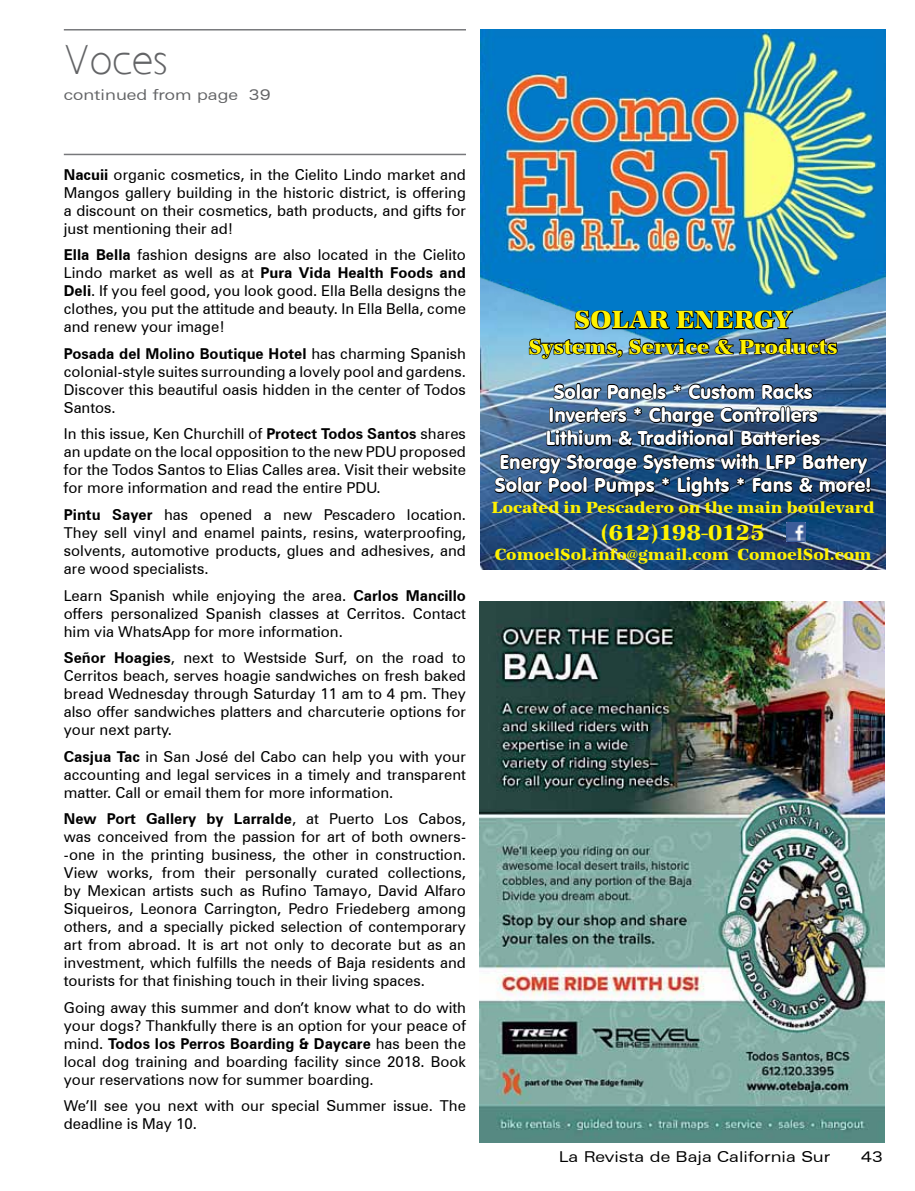
<style>
.page{position:relative;width:915px;height:1191px;background:#fff}
.page>*{position:absolute;margin:0;border:0;box-sizing:border-box;transform-origin:0 0}
.t1{font:36px "Aaargh Normal";color:#636466}
.t2{font:700 25.5px "URW Antiqua T Extr";color:#fff200}
.t3{font:700 22.5px "URW Antiqua T Extr";letter-spacing:-.035em;color:#fff200}
.t4{font:700 21px "URW Antiqua T Extr";color:#fff200}
.t5{font:19.5px/23.4px "VAG Rounded BT";color:#fff;text-align:center}
.t6{font:700 16.5px "URW Antiqua T Extr";color:#fff200}
.t7{font:15px/18px "Zurich BT";color:#000;text-align:justify}
.t8{font:expanded 15px "Zurich BT";color:#000}
.t9{font:expanded 15px "Zurich BT";color:#636466}
.s1{font-weight:700}
</style>
<div class="page">
<img style="left:480px;top:352px;width:405px;height:218px">
<img style="left:493px;top:382px;width:378px;height:116px">
<img style="left:480px;top:30px;width:405px;height:322px">
<svg style="left:573px;top:309px;width:220px;height:21px;background:#10547f"></svg>
<img style="left:528px;top:337px;width:310px;height:24px">
<img style="left:786px;top:522px;width:19px;height:19px">
<hr style="left:64px;top:154px;width:402px;height:1px;background:#77787b">
<hr style="left:64px;top:29px;width:402px;height:2px;background:#77787b">
<img style="left:479px;top:602px;width:405px;height:540px">
<h1 class="t1" style="left:64px;top:39px;width:105px">Voces</h1>
<p class="t9" style="left:64px;top:86px;width:208px">continued from page 39</p>
<p class="t7" style="left:64px;top:165px;width:403px"><span class="s1">Nacuii</span> organic cosmetics, in the Cielito Lindo market and Mangos gallery building in the historic district, is offering a discount on their cosmetics, bath products, and gifts for just mentioning their ad!</p>
<p class="t7" style="left:64px;top:245px;width:403px"><span class="s1">Ella Bella</span> fashion designs are also located in the Cielito Lindo market as well as at <span class="s1">Pura Vida Health Foods and Deli</span>. If you feel good, you look good. Ella Bella designs the clothes, you put the attitude and beauty. I n Ella Bella, come and renew your image!</p>
<p class="t7" style="left:64px;top:344px;width:403px"><span class="s1">Posada del Molino Boutique Hotel</span> has charming Spanish colonial-style suites surrounding a lovely pool and gardens.<br>Discover this beautiful oasis hidden in the center of Todos Santos.</p>
<p class="t7" style="left:64px;top:424px;width:403px">I n this issue, Ken Churchill of <span class="s1">Protect Todos Santos</span> shares an update on the local opposition to the new PDU proposed for the Todos Santos to Elias Calles area. Visit their website for more information and read the entire PDU.</p>
<p class="t7" style="left:64px;top:505px;width:403px"><span class="s1">Pintu Sayer</span> has opened a new Pescadero location.<br>They sell vinyl and enamel paints, resins, waterproofing, solvents, automotive products, glues and adhesives, and are wood specialists.</p>
<p class="t7" style="left:64px;top:585px;width:403px">Learn Spanish while enjoying the area. <span class="s1">Carlos Mancillo </span>offers personalized Spanish classes at Cerritos. Contact him via WhatsApp for more information.</p>
<p class="t7" style="left:64px;top:648px;width:403px"><span class="s1">Señor Hoagies</span>, next to Westside Surf, on the road to Cerritos beach, serves hoagie sandwiches on fresh baked bread Wednesday through Saturday 11 am to 4 pm. They also offer sandwiches platters and charcuterie options for your next party.</p>
<p class="t7" style="left:64px;top:746px;width:403px"><span class="s1">Casjua Tac</span> in San José del Cabo can help you with your accounting and legal services in a timely and transparent matter. Call or email them for more information.</p>
<p class="t7" style="left:64px;top:809px;width:403px"><span class="s1">New Port Gallery by Larralde</span>, at Puerto Los Cabos, was conceived from the passion for art of both owners--one in the printing business, the other in construction.<br>View works, from their personally curated collections, by Mexican artists such as Rufino Tamayo, David Alfaro Siqueiros, Leonora Carrington, Pedro Friedeberg among others, and a specially picked selection of contemporary art from abroad. It is art not only to decorate but as an investment, which fulfills the needs of Baja residents and tourists for that finishing touch in their living spaces.</p>
<p class="t7" style="left:64px;top:997px;width:403px">Going away this summer and don’t know what to do with your dogs? Thankfully there is an option for your peace of mind. <span class="s1">Todos los Perros Boarding &amp; Daycare</span> has been the local dog training and boarding facility since 2018. Book your reservations now for summer boarding.</p>
<p class="t7" style="left:64px;top:1096px;width:403px">We’ll see you next with our special Summer issue. The deadline is May 10.</p>
<h2 class="t2" style="left:574px;top:305px;width:219px">SOLAR ENERGY</h2>
<h3 class="t4" style="left:528px;top:334px;width:310px">Systems, Service &amp; Products</h3>
<h3 class="t5" style="left:494px;top:379px;width:378px">Solar Panels * Custom Racks<br>Inverters * Charge Controllers<br>Lithium &amp; Traditional Batteries<br>Energy Storage Systems with LFP Battery Solar Pool Pumps * Lights * Fans &amp; more!</h3>
<p class="t6" style="left:491px;top:498px;width:384px">Located in Pescadero on the main boulevard</p>
<h3 class="t3" style="left:601px;top:519px;width:165px">(612)198-0125</h3>
<p class="t6" style="left:494px;top:545px;width:378px">ComoelSol.info@gmail.com ComoelSol.com</p>
<p class="t8" style="left:558px;top:1148px;width:273px">La Revista de Baja California Sur</p>
<p class="t8" style="left:860px;top:1148px;width:23px">43</p>
</div>
